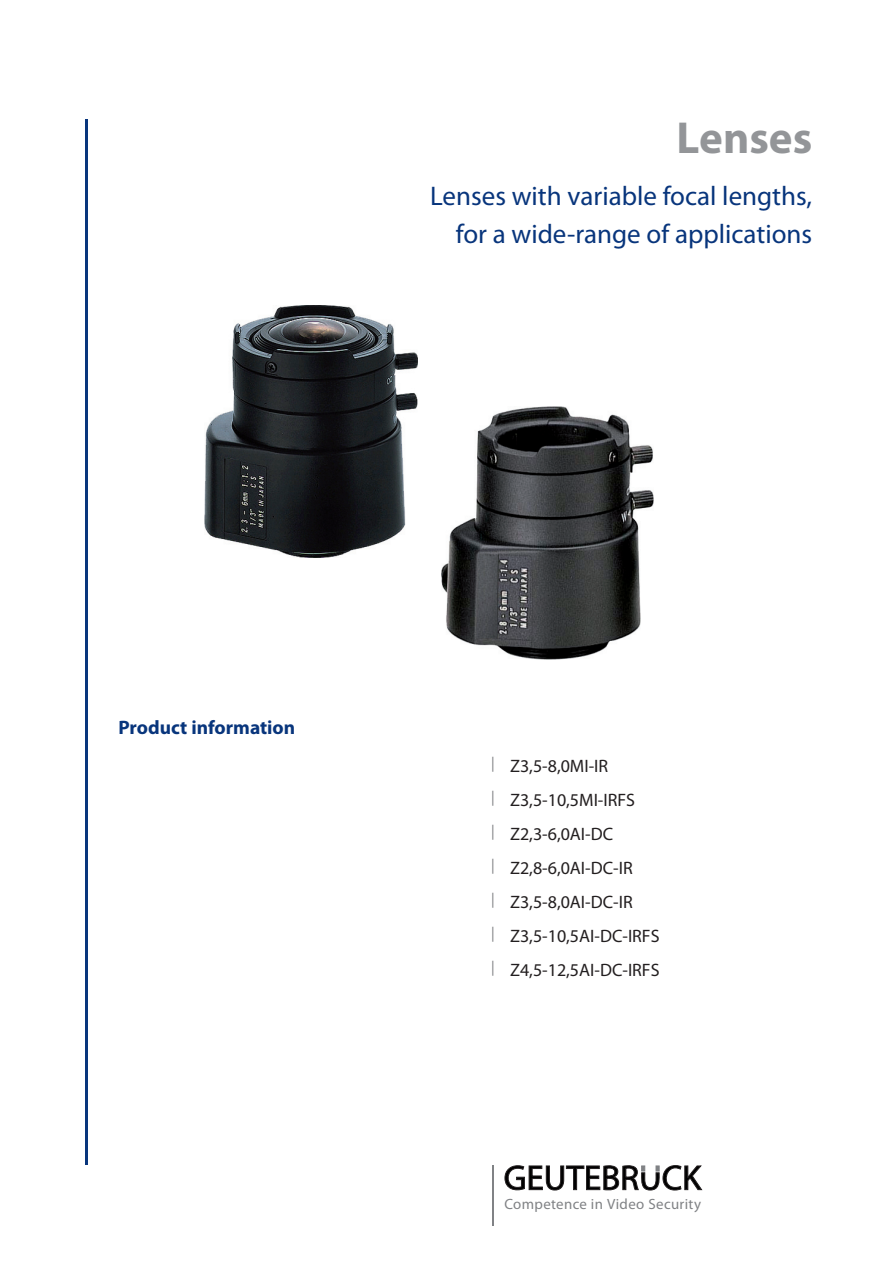
<style>
.page{position:relative;width:893px;height:1263px;background:#fff}
.page>*{position:absolute;margin:0;border:0;box-sizing:border-box;transform-origin:0 0}
.t1{font:700 45px "Myriad Pro";color:#939598}
.t2{font:27px/37.5px "Myriad Pro";color:#08357c;text-align:right}
.t3{font:700 19.5px "Myriad Pro";color:#08357c}
.t4{font:18px/34px "Myriad Pro";color:#231f20}
.t5{font:14.85px "Myriad Pro";letter-spacing:.025em;color:#808285}
</style>
<div class="page">
<hr style="left:85px;top:119px;width:2px;height:1045px;background:#08357c">
<svg style="left:505px;top:1165px;width:196px;height:26px"></svg>
<hr style="left:493px;top:1166px;width:1px;height:60px;background:#808285">
<img style="left:204px;top:305px;width:213px;height:252px">
<img style="left:441px;top:406px;width:213px;height:253px">
<h1 class="t1" style="left:677px;top:108px;width:137px">Lenses</h1>
<h2 class="t2" style="left:430px;top:177px;width:383px">Lenses with variable focal lengths, for a wide-range of applications</h2>
<p class="t3" style="left:118px;top:715px;width:178px">Product information</p>
<p class="t4" style="left:491px;top:749px;width:170px"><sup>|</sup> Z3,5-8,0MI-IR<br><sup>|</sup> Z3,5-10,5MI-IRFS<br><sup>|</sup> Z2,3-6,0AI-DC<br><sup>|</sup> Z2,8-6,0AI-DC-IR<br><sup>|</sup> Z3,5-8,0AI-DC-IR<br><sup>|</sup> Z3,5-10,5AI-DC-IRFS <sup>|</sup> Z4,5-12,5AI-DC-IRFS</p>
<p class="t5" style="left:504px;top:1195px;width:198px">Competence in Video Security</p>
</div>
